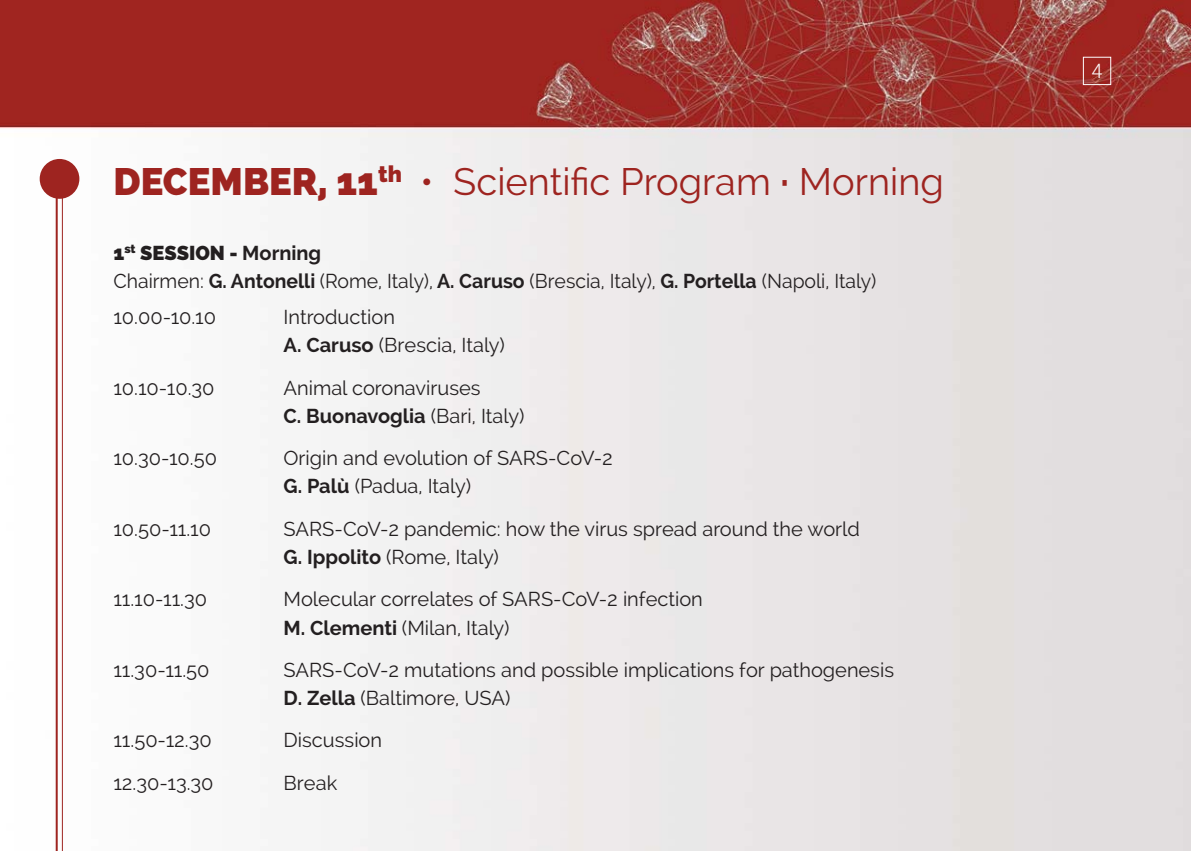
<style>
.page{position:relative;width:1191px;height:851px;background:#fff}
.page>*{position:absolute;margin:0;border:0;box-sizing:border-box;transform-origin:0 0}
.t1{font:38px "Raleway";color:#9e2420}
.t2{font:20px/28.2px "Raleway";color:#231f20}
.t3{font:300 20px "Roboto";color:#fff}
.s1{font-weight:800}
.s2{font-weight:700}
</style>
<div class="page">
<img style="left:0;top:0;width:1190px;height:850px">
<div style="left:1082px;top:57px;width:29px;height:28px;border:1px solid #fff"></div>
<hr style="left:56px;top:177px;width:2px;height:673px;background:#9e2420">
<hr style="left:62px;top:174px;width:1px;height:676px;background:#9e2420">
<div style="left:40px;top:159px;width:39px;height:40px;background:#9e2420;border-radius:50%"></div>
<h1 class="t1" style="left:113px;top:167px;width:832px"><span class="s1">DECEMBER, 11</span><sup>th</sup> • Scientific Program <span class="s2">·</span> Morning</h1>
<p class="t2" style="left:113px;top:240px;width:764px"><span class="s1">1</span><sup>st</sup> <span class="s1">SESSION -</span> <span class="s2">Morning<br></span>Chairmen: <span class="s2">G. Antonelli</span> (Rome, Italy), <span class="s2">A. Caruso</span> (Brescia, Italy), <span class="s2">G. Portella</span> (Napoli, Italy)</p>
<p class="t2" style="left:113px;top:305px;width:104px">10.00-10.10</p>
<p class="t2" style="left:283px;top:305px;width:223px">Introduction<br><span class="s2">A. Caruso</span> (Brescia, Italy)</p>
<p class="t2" style="left:113px;top:375px;width:103px">10.10-10.30</p>
<p class="t2" style="left:283px;top:375px;width:242px">Animal coronaviruses<br><span class="s2">C. Buonavoglia</span> (Bari, Italy)</p>
<p class="t2" style="left:113px;top:446px;width:105px">10.30-10.50</p>
<p class="t2" style="left:283px;top:446px;width:331px">Origin and evolution of SARS-CoV-2<br><span class="s2">G. Palù</span> (Padua, Italy)</p>
<p class="t2" style="left:113px;top:516px;width:99px">10.50-11.10</p>
<p class="t2" style="left:283px;top:516px;width:578px">SARS-CoV-2 pandemic: how the virus spread around the world<br><span class="s2">G. Ippolito</span> (Rome, Italy)</p>
<p class="t2" style="left:113px;top:587px;width:95px">11.10-11.30</p>
<p class="t2" style="left:283px;top:587px;width:421px">Molecular correlates of SARS-CoV-2 infection<br><span class="s2">M. Clementi</span> (Milan, Italy)</p>
<p class="t2" style="left:113px;top:657px;width:98px">11.30-11.50</p>
<p class="t2" style="left:283px;top:657px;width:612px">SARS-CoV-2 mutations and possible implications for pathogenesis<br><span class="s2">D. Zella</span> (Baltimore, USA)</p>
<p class="t2" style="left:113px;top:728px;width:100px">11.50-12.30</p>
<p class="t2" style="left:283px;top:728px;width:100px">Discussion</p>
<p class="t2" style="left:113px;top:770px;width:102px">12.30-13.30</p>
<p class="t2" style="left:283px;top:770px;width:55px">Break</p>
<p class="t3" style="left:1091px;top:57px;width:13px">4</p>
</div>
